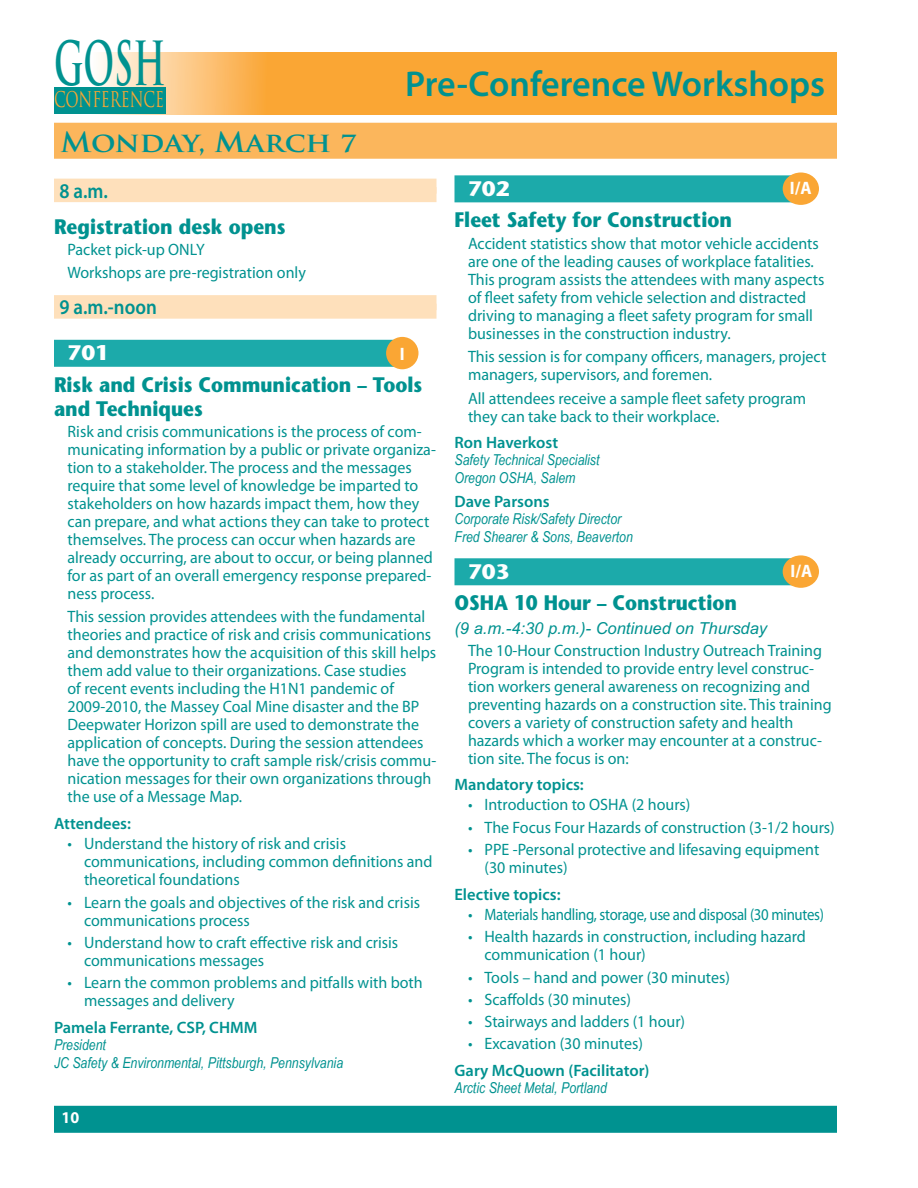
<style>
.page{position:relative;width:918px;height:1188px;background:#fff}
.page>*{position:absolute;margin:0;border:0;box-sizing:border-box;transform-origin:0 0}
.t1{font:700 59.25px "Trajan Pro";color:#009290;scale:.56 1}
.Section_Headings_L{font:600 36px "Myriad Pro";color:#009290}
.Heading{font:700 27px "Trajan Pro";color:#009290;scale:1.1 1}
.t2{font:21.15px "Trajan Pro";color:#faa634;scale:.69 1}
.Class_Title{font:700 21px/24px "Stone Sans";color:#009290;scale:.9 1}
.Class_Times{font:600 21px "Myriad Pro";color:#009290;scale:.9 1}
.Class_-Level{font:700 21px "Stone Sans";color:#fff;scale:1.05 1}
.t3{font:700 18px "Myriad Pro";color:#fff;scale:.95 1}
.Body_text{font:16.5px/18px "Myriad Pro";color:#009290}
.Body_indent{font:16.5px/18px "Myriad Pro";color:#009290}
.Speaker_Subtitle{font:600 16.5px "Myriad Pro";color:#009290}
.Body_indent-2{font:16.5px "Myriad Pro";letter-spacing:-.02em;color:#009290}
.Class_Title-2{font:italic 16.5px "Arial";color:#009290}
.t4{font:700 16.5px "Myriad Pro";color:#fff}
.Info-caption{font:italic 15px "Arial Narrow";color:#009290}
</style>
<div class="page">
<svg style="left:98px;top:52px;width:739px;height:63px;background:#faac44"></svg>
<div style="left:54px;top:1106px;width:783px;height:27px;background:#009290;border:2px solid #009290"></div>
<div style="left:54px;top:87px;width:112px;height:27px;background:#009290"></div>
<div style="left:54px;top:123px;width:783px;height:36px;background:#fbb65c"></div>
<div style="left:454px;top:175px;width:342px;height:27px;background:#1caaaa"></div>
<div style="left:454px;top:558px;width:342px;height:27px;background:#1caaaa"></div>
<div style="left:783px;top:172px;width:36px;height:33px;background:#faa634;border-radius:50%"></div>
<div style="left:783px;top:555px;width:36px;height:33px;background:#faa634;border-radius:50%"></div>
<div style="left:54px;top:179px;width:382px;height:15px;background:#fee0bb"></div>
<div style="left:54px;top:187px;width:382px;height:15px;background:#fee0bb"></div>
<div style="left:54px;top:295px;width:382px;height:15px;background:#fee0bb"></div>
<div style="left:54px;top:304px;width:382px;height:15px;background:#fee0bb"></div>
<div style="left:54px;top:340px;width:342px;height:27px;background:#1caaaa"></div>
<div style="left:386px;top:337px;width:33px;height:32px;background:#faa634;border-radius:50%"></div>
<h1 class="t1" style="left:54px;top:26px;width:194px">GOSH</h1>
<p class="t2" style="left:54px;top:86px;width:161px">CONFERENCE</p>
<p class="Heading" style="left:60px;top:126px;width:271px">Monday, March 7</p>
<p class="Section_Headings_L" style="left:405px;top:61px;width:422px">Pre-Conference Workshops</p>
<p class="Class_Times" style="left:59px;top:178px;width:55px">8 a.m.</p>
<p class="Class_Title" style="left:54px;top:214px;width:259px">Registration desk opens</p>
<p class="Body_text" style="left:68px;top:240px;width:139px">Packet pick-up ONLY</p>
<p class="Body_text" style="left:68px;top:264px;width:240px">Workshops are pre-registration only</p>
<p class="Class_Times" style="left:59px;top:294px;width:110px">9 a.m.-noon</p>
<p class="Class_-Level" style="left:68px;top:340px;width:41px">701</p>
<p class="t3" style="left:400px;top:342px;width:7px">I</p>
<p class="Class_Title" style="left:54px;top:372px;width:411px">Risk and Crisis Communication – Tools and Techniques</p>
<p class="Body_text" style="left:68px;top:422px;width:370px">Risk and crisis communications is the process of com&shy;municating information by a public or private organiza&shy;tion to a stakeholder. The process and the messages require that some level of knowledge be imparted to stakeholders on how hazards impact them, how they can prepare, and what actions they can take to protect themselves. The process can occur when hazards are already occurring, are about to occur, or being planned for as part of an overall emergency response prepared&shy;ness process.</p>
<p class="Body_text" style="left:68px;top:608px;width:370px">This session provides attendees with the fundamental theories and practice of risk and crisis communications and demonstrates how the acquisition of this skill helps them add value to their organizations. Case studies<br>of recent events including the H1N1 pandemic of 2009-2010, the Massey Coal Mine disaster and the BP Deepwater Horizon spill are used to demonstrate the application of concepts. During the session attendees have the opportunity to craft sample risk/crisis commu&shy;nication messages for their own organizations through the use of a Message Map.</p>
<p class="Speaker_Subtitle" style="left:54px;top:813px;width:79px">Attendees:</p>
<p class="Body_indent" style="left:84px;top:835px;width:350px;text-indent:-16px">• Understand the history of risk and crisis communications, including common definitions and theoretical foundations</p>
<p class="Body_indent" style="left:84px;top:893px;width:338px;text-indent:-16px">• Learn the goals and objectives of the risk and crisis communications process</p>
<p class="Body_indent" style="left:84px;top:933px;width:316px;text-indent:-16px">• Understand how to craft effective risk and crisis communications messages</p>
<p class="Body_indent" style="left:84px;top:973px;width:340px;text-indent:-16px">• Learn the common problems and pitfalls with both messages and delivery</p>
<p class="Speaker_Subtitle" style="left:54px;top:1017px;width:205px">Pamela Ferrante, CSP, CHMM</p>
<p class="Info-caption" style="left:54px;top:1034px;width:53px">President</p>
<p class="Info-caption" style="left:54px;top:1052px;width:291px">JC Safety &amp; Environmental, Pittsburgh, Pennsylvania</p>
<p class="t4" style="left:62px;top:1107px;width:19px">10</p>
<p class="Class_-Level" style="left:468px;top:175px;width:41px">702</p>
<p class="t3" style="left:790px;top:176px;width:24px">I/A</p>
<p class="Class_Title" style="left:454px;top:208px;width:310px">Fleet Safety for Construction</p>
<p class="Body_text" style="left:468px;top:234px;width:358px">Accident statistics show that motor vehicle accidents are one of the leading causes of workplace fatalities.<br>This program assists the attendees with many aspects of fleet safety from vehicle selection and distracted driving to managing a fleet safety program for small businesses in the construction industry.</p>
<p class="Body_text" style="left:468px;top:347px;width:360px">This session is for company officers, managers, project managers, supervisors, and foremen.</p>
<p class="Body_text" style="left:468px;top:389px;width:340px">All attendees receive a sample fleet safety program they can take back to their workplace.</p>
<p class="Speaker_Subtitle" style="left:454px;top:432px;width:105px">Ron Haverkost</p>
<p class="Info-caption" style="left:454px;top:450px;width:147px">Safety Technical Specialist</p>
<p class="Info-caption" style="left:454px;top:467px;width:123px">Oregon OSHA, Salem</p>
<p class="Speaker_Subtitle" style="left:454px;top:491px;width:97px">Dave Parsons</p>
<p class="Info-caption" style="left:454px;top:509px;width:168px">Corporate Risk/Safety Director</p>
<p class="Info-caption" style="left:454px;top:526px;width:180px">Fred Shearer &amp; Sons, Beaverton</p>
<p class="Class_-Level" style="left:468px;top:558px;width:41px">703</p>
<p class="t3" style="left:791px;top:559px;width:24px">I/A</p>
<p class="Class_Title" style="left:454px;top:591px;width:316px">OSHA 10 Hour – Construction</p>
<p class="Class_Title-2" style="left:454px;top:619px;width:314px">(9 a.m.-4:30 p.m.)- Continued on Thursday</p>
<p class="Body_text" style="left:468px;top:641px;width:365px">The 10-Hour Construction Industry Outreach Training Program is intended to provide entry level construc&shy;tion workers general awareness on recognizing and preventing hazards on a construction site. This training covers a variety of construction safety and health hazards which a worker may encounter at a construc&shy;tion site. The focus is on:</p>
<p class="Speaker_Subtitle" style="left:454px;top:774px;width:131px">Mandatory topics:</p>
<p class="Body_indent" style="left:468px;top:796px;width:224px">• Introduction to OSHA (2 hours)</p>
<p class="Body_indent" style="left:468px;top:818px;width:368px">• The Focus Four Hazards of construction (3-1/2 hours)</p>
<p class="Body_indent" style="left:484px;top:840px;width:336px;text-indent:-16px">• PPE -Personal protective and lifesaving equipment (30 minutes)</p>
<p class="Speaker_Subtitle" style="left:454px;top:884px;width:108px">Elective topics:</p>
<p class="Body_indent-2" style="left:468px;top:904px;width:358px">• Materials handling, storage, use and disposal (30 minutes)</p>
<p class="Body_indent" style="left:484px;top:927px;width:323px;text-indent:-16px">• Health hazards in construction, including hazard communication (1 hour)</p>
<p class="Body_indent" style="left:468px;top:968px;width:264px">• Tools – hand and power (30 minutes)</p>
<p class="Body_indent" style="left:468px;top:990px;width:165px">• Scaffolds (30 minutes)</p>
<p class="Body_indent" style="left:468px;top:1012px;width:219px">• Stairways and ladders (1 hour)</p>
<p class="Body_indent" style="left:468px;top:1035px;width:176px">• Excavation (30 minutes)</p>
<p class="Speaker_Subtitle" style="left:454px;top:1060px;width:197px">Gary McQuown (Facilitator)</p>
<p class="Info-caption" style="left:454px;top:1078px;width:154px">Arctic Sheet Metal, Portland</p>
</div>
